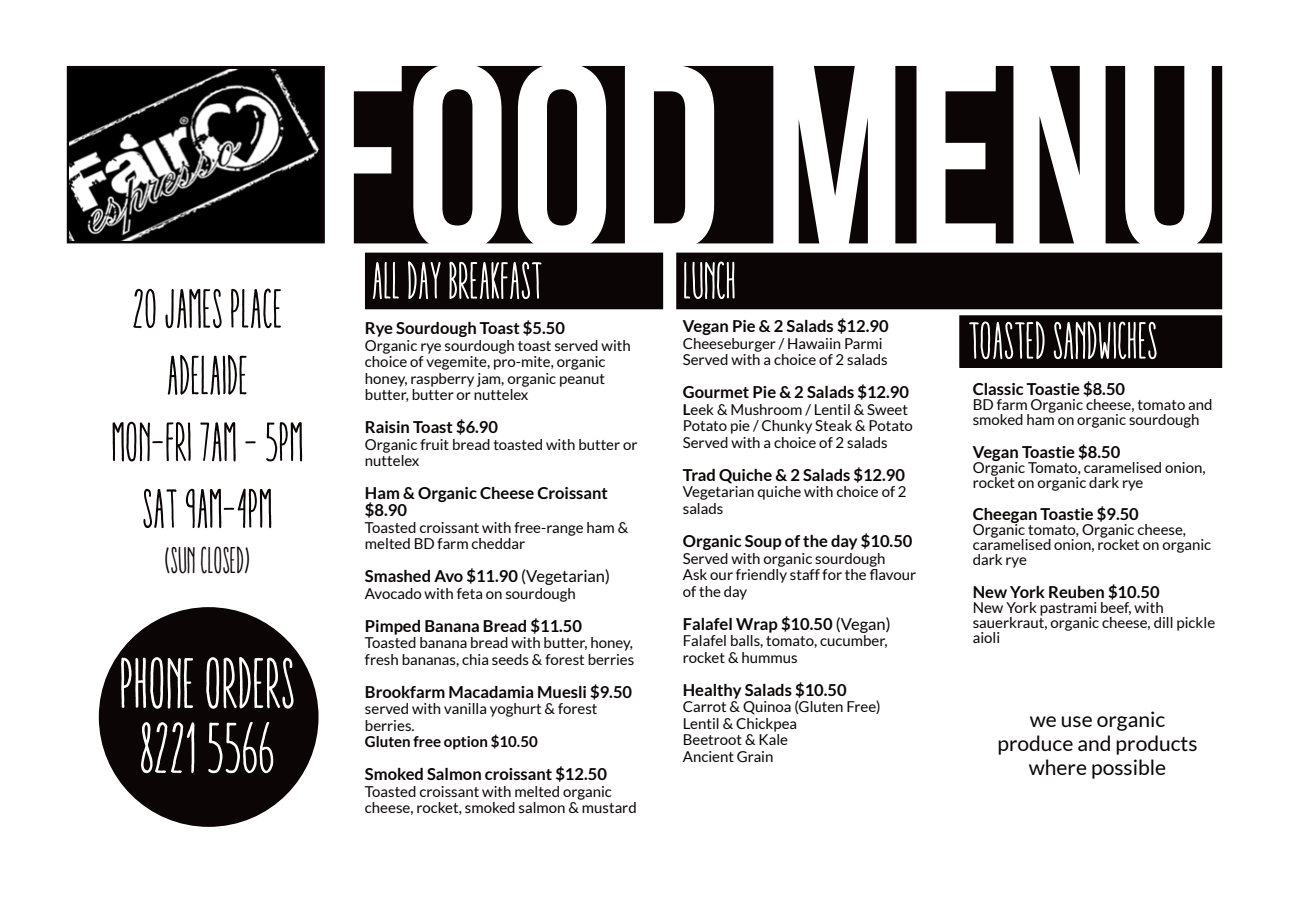
<style>
.page{position:relative;width:1289px;height:919px;background:#fff}
.page>*{position:absolute;margin:0;border:0;box-sizing:border-box;transform-origin:0 0}
.t1{font:264px "Bebas Neue";color:#fff}
.t2{font:72px/64.5px "Aracne Ultra Cond Reg";color:#fff}
.t3{font:55.5px/66.6px "Aracne Ultra Cond Reg";color:#0b0506;text-align:center}
.t4{font:52.5px "Aracne Soft Ultra Cond Reg";color:#fff}
.t5{font:37.5px "Aracne Ultra Cond Reg";color:#0b0506}
.t6{font:21px/24px "Lato";color:#0b0506;text-align:center}
.t7{font:700 16.5px/16.5px "Lato";color:#0b0506}
.t8{font:15px/16.5px "Lato";color:#0b0506}
.t9{font:700 15px "Lato";color:#0b0506}
.s1{font-weight:400}
.s2{font-weight:700}
</style>
<div class="page">
<div style="left:68px;top:67px;width:1153px;height:176px;background:#0b0506"></div>
<div style="left:67px;top:66px;width:1155px;height:177px;border:2px solid #0b0506"></div>
<img style="left:69px;top:70px;width:251px;height:170px">
<div style="left:366px;top:253px;width:296px;height:55px;background:#0b0506"></div>
<div style="left:365px;top:252px;width:298px;height:57px;border:2px solid #0b0506"></div>
<div style="left:677px;top:253px;width:544px;height:55px;background:#0b0506"></div>
<div style="left:676px;top:252px;width:546px;height:57px;border:2px solid #0b0506"></div>
<div style="left:960px;top:316px;width:261px;height:51px;background:#0b0506"></div>
<div style="left:959px;top:315px;width:263px;height:53px;border:2px solid #0b0506"></div>
<div style="left:100px;top:608px;width:218px;height:218px;background:#0b0506;border-radius:50%"></div>
<h3 class="t3" style="left:113px;top:275px;width:193px">20 JAMES PLACE<br>ADELAIDE<br>MON-FRI 7AM – 5PM<br>SAT 9AM-4PM</h3>
<h3 class="t5" style="left:166px;top:539px;width:87px">(SUN CLOSED)</h3>
<h2 class="t2" style="left:121px;top:651px;width:177px">PHONE ORDERS<br>8221 5566</h2>
<h1 class="t1" style="left:314px;top:14px;width:908px">FOOD MENU</h1>
<h3 class="t4" style="left:373px;top:251px;width:172px">ALL DAY BREAKFAST</h3>
<h3 class="t4" style="left:684px;top:251px;width:55px">LUNCH</h3>
<p class="t7" style="left:365px;top:320px;width:201px">Rye Sourdough Toast $5.50</p>
<p class="t8" style="left:365px;top:337px;width:267px">Organic rye sourdough toast served with choice of vegemite, pro-mite, organic honey, raspberry jam, organic peanut butter, butter or nuttelex</p>
<p class="t7" style="left:365px;top:419px;width:135px">Raisin Toast $6.90</p>
<p class="t8" style="left:365px;top:436px;width:274px">Organic fruit bread toasted with butter or nuttelex</p>
<p class="t7" style="left:365px;top:485px;width:244px">Ham &amp; Organic Cheese Croissant $8.90</p>
<p class="t8" style="left:365px;top:518px;width:265px">Toasted croissant with free-range ham &amp; melted BD farm cheddar</p>
<p class="t7" style="left:365px;top:567px;width:247px">Smashed Avo $11.90 <span class="s1">(Vegetarian)</span></p>
<p class="t8" style="left:365px;top:584px;width:212px">Avocado with feta on sourdough</p>
<p class="t7" style="left:365px;top:617px;width:219px">Pimped Banana Bread $11.50</p>
<p class="t8" style="left:365px;top:634px;width:271px">Toasted banana bread with butter, honey, fresh bananas, chia seeds &amp; forest berries</p>
<p class="t7" style="left:365px;top:683px;width:269px">Brookfarm Macadamia Muesli $9.50</p>
<p class="t8" style="left:365px;top:700px;width:234px">served with vanilla yoghurt &amp; forest berries.</p>
<p class="t9" style="left:365px;top:733px;width:174px">Gluten free option $10.50</p>
<p class="t7" style="left:365px;top:765px;width:243px">Smoked Salmon croissant $12.50</p>
<p class="t8" style="left:365px;top:782px;width:273px">Toasted croissant with melted organic cheese, rocket, smoked salmon &amp; mustard</p>
<p class="t7" style="left:682px;top:318px;width:207px">Vegan Pie &amp; 2 Salads $12.90</p>
<p class="t8" style="left:682px;top:335px;width:206px">Cheeseburger / Hawaiin Parmi<br>Served with a choice of 2 salads</p>
<p class="t7" style="left:682px;top:384px;width:228px">Gourmet Pie &amp; 2 Salads $12.90</p>
<p class="t8" style="left:682px;top:401px;width:232px"><span class="s2">L</span>eek &amp; Mushroom / Lentil &amp; Sweet<br>Potato pie / Chunky Steak &amp; Potato<br>Served with a choice of 2 salads</p>
<p class="t7" style="left:682px;top:466px;width:224px">Trad Quiche &amp; 2 Salads $12.90</p>
<p class="t8" style="left:682px;top:483px;width:225px">Vegetarian quiche with choice of 2 salads</p>
<p class="t7" style="left:682px;top:532px;width:231px">Organic Soup of the day $10.50</p>
<p class="t8" style="left:682px;top:549px;width:235px">Served with organic sourdough<br>Ask our friendly staff for the flavour of the day</p>
<p class="t7" style="left:682px;top:615px;width:209px">Falafel Wrap $10.50 <span class="s1">(Vegan)</span></p>
<p class="t8" style="left:682px;top:632px;width:206px">Falafel balls, tomato, cucumber, rocket &amp; hummus</p>
<p class="t7" style="left:682px;top:681px;width:165px">Healthy Salads $10.50</p>
<p class="t8" style="left:682px;top:698px;width:199px">Carrot &amp; Quinoa (Gluten Free)<br>Lentil &amp; Chickpea<br>Beetroot &amp; Kale<br>Ancient Grain</p>
<h3 class="t4" style="left:969px;top:311px;width:191px">TOASTED SANDWICHES</h3>
<p class="t7" style="left:972px;top:381px;width:154px">Classic Toastie $8.50</p>
<p class="t8" style="left:972px;top:397px;width:241px;line-height:15px">BD farm Organic cheese, tomato and smoked ham on organic sourdough</p>
<p class="t7" style="left:972px;top:444px;width:149px">Vegan Toastie $8.50</p>
<p class="t8" style="left:972px;top:460px;width:234px;line-height:15px">Organic Tomato, caramelised onion, rocket on organic dark rye</p>
<p class="t7" style="left:972px;top:505px;width:168px">Cheegan Toastie $9.50</p>
<p class="t8" style="left:972px;top:522px;width:240px;line-height:15px">Organic tomato, Organic cheese, caramelised onion, rocket on organic dark rye</p>
<p class="t7" style="left:972px;top:583px;width:188px">New York Reuben $10.50</p>
<p class="t8" style="left:972px;top:600px;width:244px;line-height:15px">New York pastrami beef, with sauerkraut, organic cheese, dill pickle aioli</p>
<h3 class="t6" style="left:997px;top:707px;width:202px">we use organic produce and products where possible</h3>
</div>
